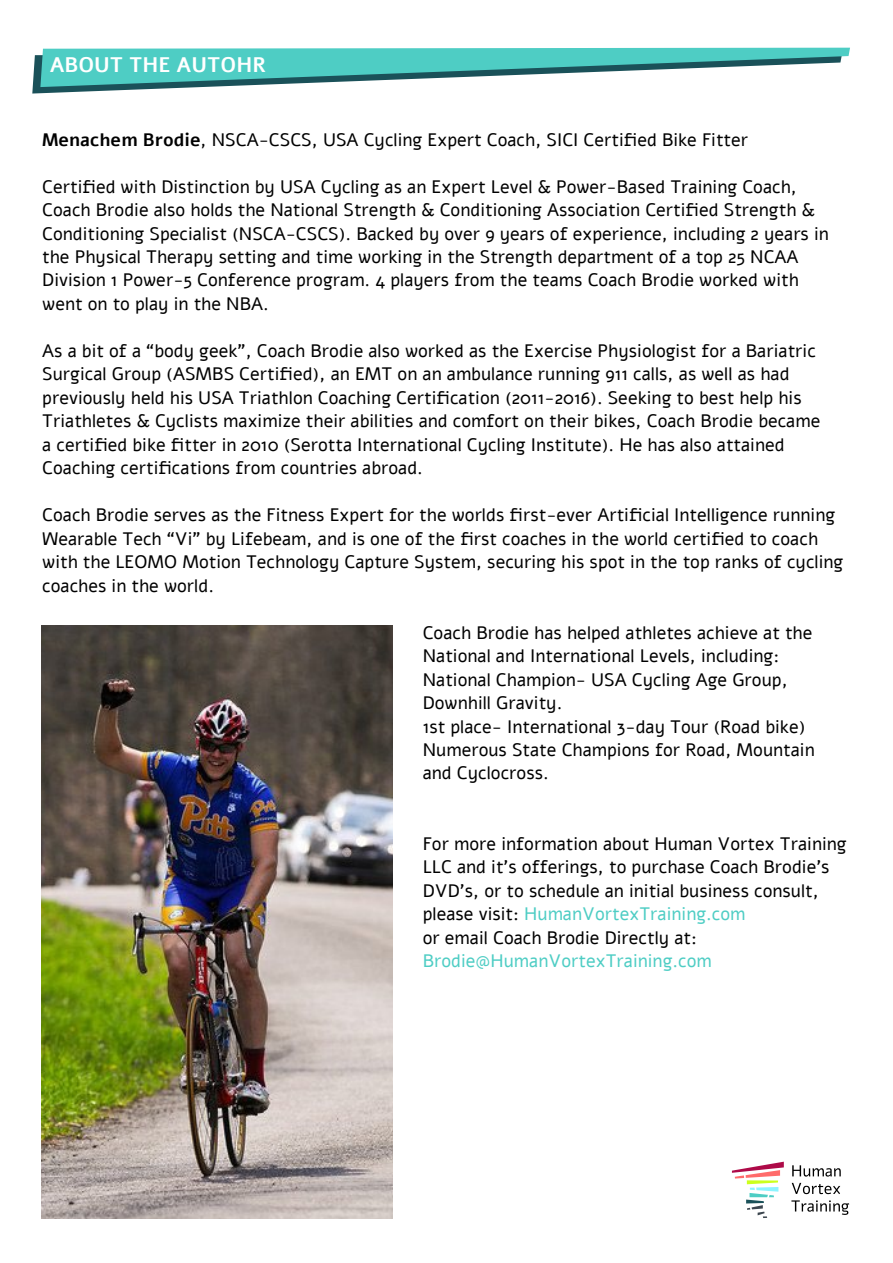
<style>
.page{position:relative;width:893px;height:1263px;background:#fff}
.page>*{position:absolute;margin:0;border:0;box-sizing:border-box;transform-origin:0 0}
.t1{font:700 21px "Alef";color:#fff}
.t2{font:18px/23.4px "Alef";color:#000}
.t3{font:18px "Alef";color:#4ecdc4}
.s1{font-weight:700}
.s2{color:#4ecdc4}
</style>
<div class="page">
<img style="left:41px;top:626px;width:351px;height:592px">
<svg style="left:32px;top:48px;width:818px;height:46px"></svg>
<svg style="left:732px;top:1162px;width:52px;height:56px"></svg>
<svg style="left:792px;top:1165px;width:49px;height:11px"></svg>
<svg style="left:792px;top:1183px;width:48px;height:11px"></svg>
<svg style="left:791px;top:1200px;width:58px;height:15px"></svg>
<p class="t1" style="left:50px;top:50px;width:218px">ABOUT THE AUTOHR</p>
<p class="t2" style="left:42px;top:128px;width:707px"><span class="s1">Menachem Brodie</span>, NSCA-CSCS, USA Cycling Expert Coach, SICI Certified Bike Fitter</p>
<p class="t2" style="left:42px;top:175px;width:788px">Certified with Distinction by USA Cycling as an Expert Level &amp; Power-Based Training Coach, Coach Brodie also holds the National Strength &amp; Conditioning Association Certified Strength &amp; Conditioning Specialist (NSCA-CSCS). Backed by over 9 years of experience, including 2 years in the Physical Therapy setting and time working in the Strength department of a top 25 NCAA Division 1 Power-5 Conference program. 4 players from the teams Coach Brodie worked with went on to play in the NBA.</p>
<p class="t2" style="left:42px;top:339px;width:780px">As a bit of a “body geek”, Coach Brodie also worked as the Exercise Physiologist for a Bariatric Surgical Group (ASMBS Certified), an EMT on an ambulance running 911 calls, as well as had previously held his USA Triathlon Coaching Certification (2011-2016). Seeking to best help his Triathletes &amp; Cyclists maximize their abilities and comfort on their bikes, Coach Brodie became a certified bike fitter in 2010 (Serotta International Cycling Institute). He has also attained Coaching certifications from countries abroad.</p>
<p class="t2" style="left:42px;top:503px;width:803px">Coach Brodie serves as the Fitness Expert for the worlds first-ever Artificial Intelligence running Wearable Tech “Vi” by Lifebeam, and is one of the first coaches in the world certified to coach with the LEOMO Motion Technology Capture System, securing his spot in the top ranks of cycling coaches in the world.</p>
<p class="t2" style="left:423px;top:621px;width:394px">Coach Brodie has helped athletes achieve at the National and International Levels, including:<br>National Champion- USA Cycling Age Group, Downhill Gravity.<br>1st place- International 3-day Tour (Road bike)<br>Numerous State Champions for Road, Mountain and Cyclocross.</p>
<p class="t2" style="left:423px;top:832px;width:425px">For more information about Human Vortex Training LLC and it’s offerings, to purchase Coach Brodie’s DVD’s, or to schedule an initial business consult, please visit: <span class="s2">HumanVortexTraining.com<br></span>or email Coach Brodie Directly at:</p>
<p class="t3" style="left:423px;top:949px;width:291px">Brodie@HumanVortexTraining.com</p>
</div>
